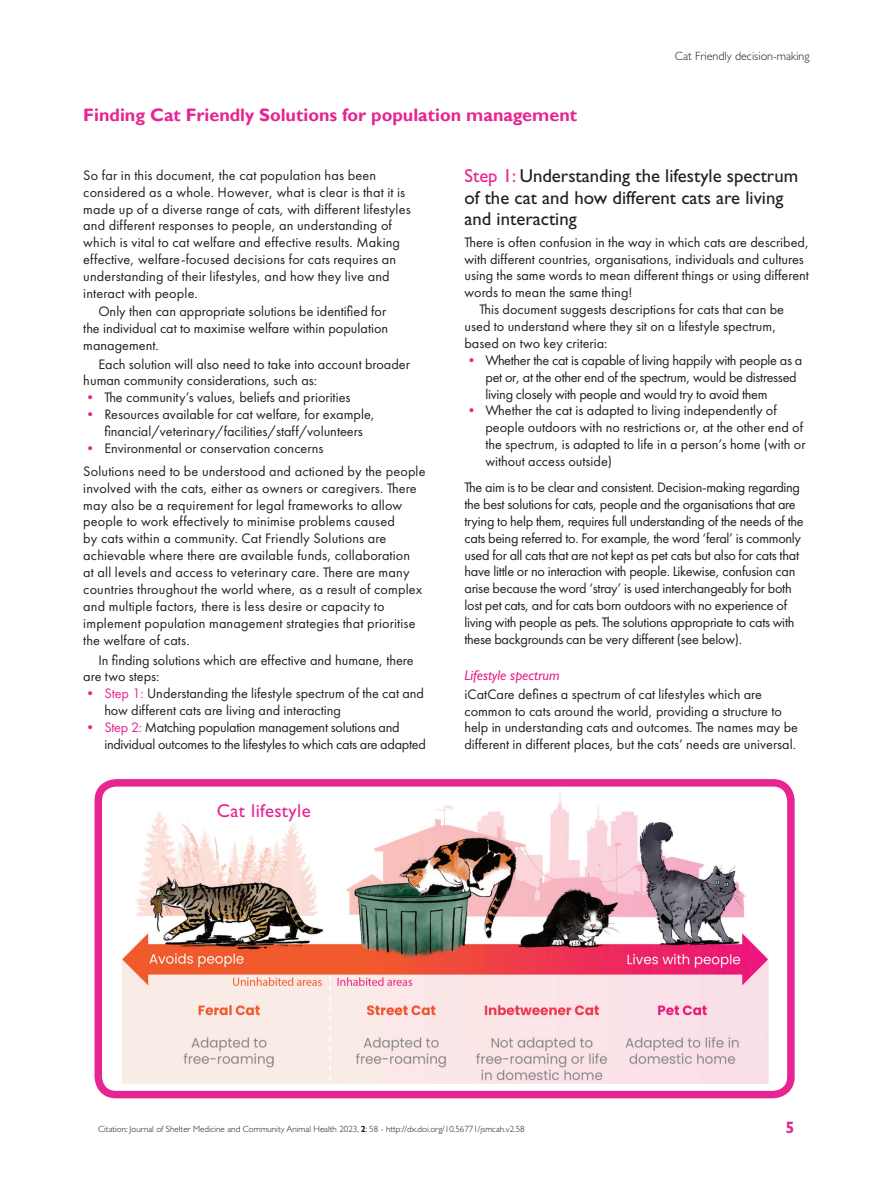
<style>
.page{position:relative;width:893px;height:1191px;background:#fff}
.page>*{position:absolute;margin:0;border:0;box-sizing:border-box;transform-origin:0 0}
.Head_1{font:18.75px/21.8px "Gill Sans Std";color:#231f20}
.FC{font:18.75px "Gill Sans Std";letter-spacing:.02em;color:#e72592}
.AT_T{font:700 18px "Gill Sans";color:#e72592}
.t1{font:700 16.5px "Gill Sans Std";color:#e72592}
.TX{font:14.25px/16.8px "Futura PT";color:#231f20}
.TX-2{font:14.25px/16.8px "Futura PT";letter-spacing:-.02em;color:#231f20}
.TXI{font:14.25px/16.8px "Futura PT";color:#231f20}
.Bullet_list_last{font:14.25px/16.8px "Futura PT";color:#231f20}
.Bullet_list_First{font:14.25px/16.8px "Futura PT";letter-spacing:-.02em;color:#231f20}
.Bullet_list_First-2{font:14.25px/16.8px "Futura PT";color:#231f20}
.Bullet_list{font:14.25px "Futura PT";color:#231f20}
.Head_2{font:italic 14.25px "Gill Sans Std";color:#e72592}
.t2{font:300 12px "Gill Sans Std";color:#231f20}
.t3{font:300 9px "Gill Sans Std";color:#231f20}
.s1{color:#e72592}
.s2{font-weight:700}
</style>
<div class="page">
<div style="left:94px;top:779px;width:701px;height:319px;border:8px solid #e72592;border-radius:18px"></div>
<img style="left:102px;top:790px;width:684px;height:293px">
<p class="AT_T" style="left:83px;top:104px;width:495px">Finding Cat Friendly Solutions for population management</p>
<p class="t2" style="left:675px;top:50px;width:136px">Cat Friendly decision-making</p>
<p class="TX" style="left:83px;top:167px;width:329px">So far in this document, the cat population has been considered as a whole. However, what is clear is that it is made up of a diverse range of cats, with different lifestyles and different responses to people, an understanding of which is vital to cat welfare and effective results. Making effective, welfare-focused decisions for cats requires an understanding of their lifestyles, and how they live and interact with people.</p>
<p class="TXI" style="left:83px;top:303px;width:306px;text-indent:15px">Only then can appropriate solutions be identified for the individual cat to maximise welfare within population management.</p>
<p class="TXI" style="left:83px;top:355px;width:328px;text-indent:15px">Each solution will also need to take into account broader human community considerations, such as:</p>
<p class="Bullet_list_First-2" style="left:83px;top:389px;width:269px"><span class="s1">•</span> The community’s values, beliefs and priorities</p>
<p class="Bullet_list_First-2" style="left:104px;top:406px;width:272px;text-indent:-21px"><span class="s1">•</span> Resources available for cat welfare, for example, financial/veterinary/facilities/staff/volunteers</p>
<p class="Bullet_list" style="left:83px;top:440px;width:242px"><span class="s1">•</span> Environmental or conservation concerns</p>
<p class="TX" style="left:83px;top:462px;width:344px">Solutions need to be understood and actioned by the people involved with the cats, either as owners or caregivers. There may also be a requirement for legal frameworks to allow people to work effectively to minimise problems caused<br>by cats within a community. Cat Friendly Solutions are achievable where there are available funds, collaboration<br>at all levels and access to veterinary care. There are many countries throughout the world where, as a result of complex and multiple factors, there is less desire or capacity to implement population management strategies that prioritise the welfare of cats.</p>
<p class="TXI" style="left:83px;top:651px;width:332px;text-indent:15px">In finding solutions which are effective and humane, there are two steps:</p>
<p class="TX" style="left:104px;top:685px;width:321px;text-indent:-21px"><span class="s1">• Step 1:</span> Understanding the lifestyle spectrum of the cat and how different cats are living and interacting</p>
<p class="TX-2" style="left:104px;top:719px;width:323px;text-indent:-21px"><span class="s1">• Step 2:</span> Matching population management solutions and individual outcomes to the lifestyles to which cats are adapted</p>
<p class="FC" style="left:217px;top:800px;width:95px">Cat lifestyle</p>
<p class="Head_1" style="left:464px;top:165px;width:335px"><span class="s1">Step 1:</span> Understanding the lifestyle spectrum of the cat and how different cats are living and interacting</p>
<p class="TX" style="left:464px;top:233px;width:346px">There is often confusion in the way in which cats are described, with different countries, organisations, individuals and cultures using the same words to mean different things or using different words to mean the same thing!</p>
<p class="TXI" style="left:464px;top:301px;width:321px;text-indent:15px">This document suggests descriptions for cats that can be used to understand where they sit on a lifestyle spectrum, based on two key criteria:</p>
<p class="Bullet_list_First" style="left:485px;top:351px;width:318px;text-indent:-21px"><span class="s1">•</span> Whether the cat is capable of living happily with people as a pet or, at the other end of the spectrum, would be distressed living closely with people and would try to avoid them</p>
<p class="Bullet_list_last" style="left:485px;top:402px;width:322px;text-indent:-21px"><span class="s1">•</span> Whether the cat is adapted to living independently of people outdoors with no restrictions or, at the other end of the spectrum, is adapted to life in a person’s home (with or without access outside)</p>
<p class="TX-2" style="left:464px;top:479px;width:341px">The aim is to be clear and consistent. Decision-making regarding the best solutions for cats, people and the organisations that are trying to help them, requires full understanding of the needs of the cats being referred to. For example, the word ‘feral’ is commonly used for all cats that are not kept as pet cats but also for cats that have little or no interaction with people. Likewise, confusion can arise because the word ‘stray’ is used interchangeably for both lost pet cats, and for cats born outdoors with no experience of living with people as pets. The solutions appropriate to cats with these backgrounds can be very different (see below).</p>
<p class="Head_2" style="left:464px;top:666px;width:97px">Lifestyle spectrum</p>
<p class="TX" style="left:464px;top:685px;width:335px">iCatCare defines a spectrum of cat lifestyles which are common to cats around the world, providing a structure to help in understanding cats and outcomes. The names may be different in different places, but the cats’ needs are universal.</p>
<p class="t3" style="left:98px;top:1124px;width:428px">Citation: Journal of Shelter Medicine and Community Animal Health 2023, <span class="s2">2</span>: 58 - http://dx.doi.org/10.56771/jsmcah.v2.58</p>
<p class="t1" style="left:785px;top:1118px;width:11px">5</p>
</div>
